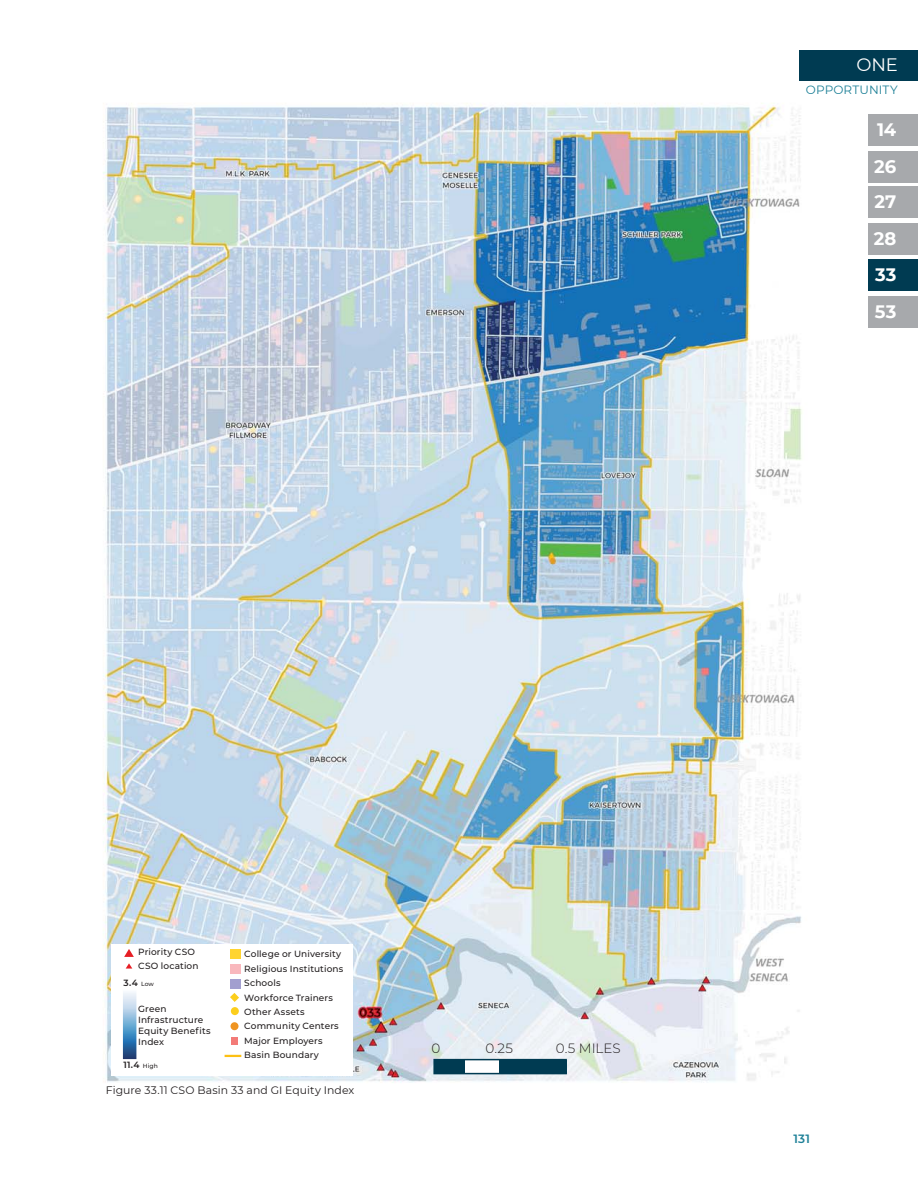
<style>
.page{position:relative;width:918px;height:1188px;background:#fff}
.page>*{position:absolute;margin:0;border:0;box-sizing:border-box;transform-origin:0 0}
.t1{font:700 18px/36.5px "Montserrat";letter-spacing:.005em;color:#fff;text-align:justify}
.t2{font:18px "Montserrat";color:#fff}
.t3{font:300 13.5px "Montserrat";color:#231f20}
.t4{font:12px "Montserrat";letter-spacing:.01em;color:#1d8097}
.t5{font:600 12px "Montserrat";color:#1d8097}
.t6{font:10.8px "Montserrat";letter-spacing:.01em;color:#231f20}
.t7{font:500 9px/14.4px "Montserrat";letter-spacing:.015em;color:#231f20}
.t8{font:600 9px "Montserrat";color:#231f20}
.s1{font-weight:500;font-size:6px}
</style>
<div class="page">
<img style="left:103px;top:50px;width:815px;height:1033px">
<div style="left:800px;top:50px;width:118px;height:30px;background:#003b52"></div>
<div style="left:869px;top:114px;width:49px;height:32px;background:#a7a9ac"></div>
<div style="left:869px;top:223px;width:49px;height:32px;background:#a7a9ac"></div>
<div style="left:869px;top:259px;width:49px;height:32px;background:#003b52"></div>
<div style="left:869px;top:296px;width:49px;height:32px;background:#a7a9ac"></div>
<div style="left:869px;top:151px;width:49px;height:32px;background:#a7a9ac"></div>
<div style="left:869px;top:186px;width:49px;height:32px;background:#a7a9ac"></div>
<div style="left:111px;top:944px;width:242px;height:132px;background:#fff"></div>
<svg style="left:126px;top:963px;width:6px;height:6px"></svg>
<svg style="left:124px;top:949px;width:10px;height:8px"></svg>
<svg style="left:225px;top:1055px;width:16px;height:2px"></svg>
<svg style="left:123px;top:992px;width:13px;height:67px"></svg>
<div style="left:230px;top:950px;width:10px;height:9px;background:#ffd431"></div>
<div style="left:230px;top:964px;width:10px;height:9px;background:#f9b8bd"></div>
<div style="left:230px;top:979px;width:10px;height:9px;background:#a29fcf"></div>
<svg style="left:230px;top:993px;width:9px;height:9px"></svg>
<div style="left:231px;top:1037px;width:7px;height:7px;background:#f37b78"></div>
<div style="left:231px;top:1022px;width:8px;height:8px;background:#ef9421;border-radius:50%"></div>
<div style="left:231px;top:1007px;width:8px;height:8px;background:#fcce1c;border-radius:50%"></div>
<div style="left:434px;top:1060px;width:32px;height:14px;background:#003b52"></div>
<div style="left:466px;top:1060px;width:33px;height:14px;background:#fff"></div>
<div style="left:499px;top:1060px;width:68px;height:14px;background:#003b52"></div>
<div style="left:433px;top:1059px;width:134px;height:15px;border:2px solid #003b52"></div>
<h1 class="t2" style="left:857px;top:54px;width:43px">ONE</h1>
<h3 class="t4" style="left:806px;top:82px;width:93px">OPPORTUNITY</h3>
<h1 class="t1" style="left:877px;top:111px;width:21px">14</h1>
<h1 class="t1" style="left:874px;top:148px;width:24px;line-height:35.7px">26<br>27</h1>
<h1 class="t1" style="left:874px;top:220px;width:24px">28<br>33<br>53</h1>
<p class="t7" style="left:138px;top:945px;width:62px">Priority CSO<br>CSO location</p>
<p class="t7" style="left:138px;top:1004px;width:74px;line-height:10.8px">Green<br>Infrastructure<br>Equity Benefits<br>Index</p>
<p class="t8" style="left:124px;top:978px;width:32px">3.4 <span class="s1">Low</span></p>
<p class="t8" style="left:124px;top:1059px;width:36px">11.4 <span class="s1">High</span></p>
<p class="t7" style="left:244px;top:948px;width:101px">College or University<br>Religious Institutions<br>Schools<br>Workforce Trainers<br>Other Assets<br>Community Centers<br>Major Employers<br>Basin Boundary</p>
<p class="t6" style="left:106px;top:1083px;width:250px">Figure 33.11 CSO Basin 33 and GI Equity Index</p>
<h2 class="t3" style="left:432px;top:1042px;width:10px">0</h2>
<h2 class="t3" style="left:485px;top:1042px;width:29px">0.25</h2>
<h2 class="t3" style="left:556px;top:1042px;width:67px">0.5 MILES</h2>
<h3 class="t5" style="left:793px;top:1132px;width:18px">131</h3>
</div>
